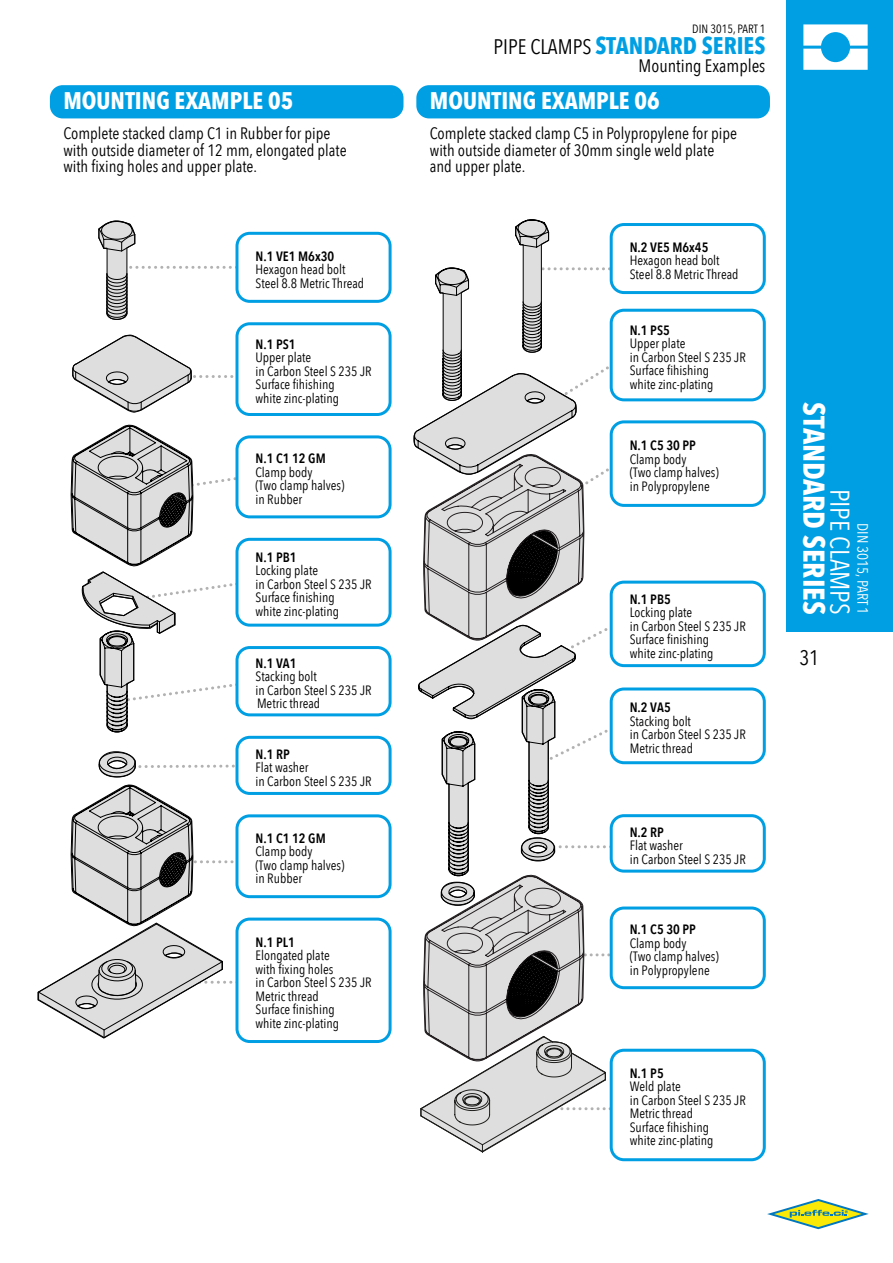
<style>
.page{position:relative;width:893px;height:1263px;background:#fff}
.page>*{position:absolute;margin:0;border:0;box-sizing:border-box;transform-origin:0 0}
.t1{font:700 30px "Avenir Next Condensed";color:#fff}
.t2{font:27px "Avenir Next Condensed";color:#fff}
.t3{font:700 24px "Avenir Next Condensed";color:#fff}
.t4{font:700 24px "Avenir Next Condensed";color:#009fe3}
.t5{font:21px "Avenir Next Condensed";color:#000}
.t6{font:18px "Avenir Next Condensed";color:#000}
.t7{font:16.5px/16.5px "Avenir Next Condensed";color:#000}
.t8{font:15px "Avenir Next Condensed";color:#fff}
.t9{font:13.5px/13.5px "Avenir Next Condensed";color:#000}
.t10{font:600 13.5px "Avenir Next Condensed";color:#000}
.t11{font:12px "Avenir Next Condensed";color:#000}
.s1{font-weight:400;font-size:21px;color:#000}
</style>
<div class="page">
<div style="left:787px;top:0;width:106px;height:631px;background:#009fe3"></div>
<svg style="left:803px;top:24px;width:65px;height:46px"></svg>
<svg style="left:767px;top:1199px;width:102px;height:31px"></svg>
<svg style="left:98px;top:220px;width:134px;height:100px"></svg>
<svg style="left:72px;top:334px;width:162px;height:78px"></svg>
<svg style="left:70px;top:424px;width:180px;height:309px"></svg>
<svg style="left:37px;top:751px;width:205px;height:288px"></svg>
<svg style="left:413px;top:219px;width:206px;height:933px"></svg>
<div style="left:50px;top:85px;width:353px;height:33px;background:#009fe3;border-radius:13px"></div>
<div style="left:416px;top:85px;width:354px;height:33px;background:#009fe3;border-radius:13px"></div>
<div style="left:235px;top:232px;width:157px;height:71px;border:3px solid #009fe3;border-radius:13px"></div>
<div style="left:611px;top:224px;width:153px;height:69px;background:#fff;border-radius:13px"></div>
<div style="left:610px;top:223px;width:156px;height:71px;border:3px solid #009fe3;border-radius:13px"></div>
<div style="left:611px;top:310px;width:153px;height:90px;background:#fff;border-radius:13px"></div>
<div style="left:610px;top:309px;width:156px;height:92px;border:3px solid #009fe3;border-radius:13px"></div>
<div style="left:611px;top:422px;width:153px;height:83px;background:#fff;border-radius:13px"></div>
<div style="left:610px;top:420px;width:156px;height:87px;border:3px solid #009fe3;border-radius:13px"></div>
<div style="left:611px;top:582px;width:153px;height:84px;background:#fff;border-radius:13px"></div>
<div style="left:610px;top:581px;width:156px;height:86px;border:3px solid #009fe3;border-radius:13px"></div>
<div style="left:611px;top:689px;width:153px;height:74px;background:#fff;border-radius:13px"></div>
<div style="left:610px;top:687px;width:156px;height:77px;border:3px solid #009fe3;border-radius:13px"></div>
<div style="left:611px;top:816px;width:153px;height:55px;background:#fff;border-radius:13px"></div>
<div style="left:610px;top:814px;width:156px;height:59px;border:3px solid #009fe3;border-radius:13px"></div>
<div style="left:611px;top:908px;width:153px;height:80px;background:#fff;border-radius:13px"></div>
<div style="left:610px;top:906px;width:156px;height:83px;border:3px solid #009fe3;border-radius:13px"></div>
<div style="left:611px;top:1050px;width:153px;height:110px;background:#fff;border-radius:13px"></div>
<div style="left:610px;top:1049px;width:156px;height:112px;border:3px solid #009fe3;border-radius:13px"></div>
<div style="left:235px;top:322px;width:157px;height:94px;border:3px solid #009fe3;border-radius:13px"></div>
<div style="left:237px;top:437px;width:153px;height:80px;background:#fff;border-radius:13px"></div>
<div style="left:235px;top:435px;width:157px;height:83px;border:3px solid #009fe3;border-radius:13px"></div>
<div style="left:237px;top:539px;width:153px;height:86px;background:#fff;border-radius:13px"></div>
<div style="left:235px;top:538px;width:157px;height:89px;border:3px solid #009fe3;border-radius:13px"></div>
<div style="left:237px;top:647px;width:153px;height:68px;background:#fff;border-radius:13px"></div>
<div style="left:235px;top:646px;width:157px;height:70px;border:3px solid #009fe3;border-radius:13px"></div>
<div style="left:237px;top:737px;width:153px;height:56px;background:#fff;border-radius:13px"></div>
<div style="left:235px;top:736px;width:157px;height:59px;border:3px solid #009fe3;border-radius:13px"></div>
<div style="left:237px;top:816px;width:153px;height:81px;background:#fff;border-radius:13px"></div>
<div style="left:235px;top:814px;width:157px;height:84px;border:3px solid #009fe3;border-radius:13px"></div>
<div style="left:237px;top:919px;width:153px;height:122px;background:#fff;border-radius:13px"></div>
<div style="left:235px;top:917px;width:157px;height:126px;border:3px solid #009fe3;border-radius:13px"></div>
<h3 class="t3" style="left:63px;top:86px;width:231px">MOUNTING EXAMPLE 05</h3>
<p class="t7" style="left:63px;top:124px;width:285px">Complete stacked clamp C1 in Rubber for pipe with outside diameter of 12 mm, elongated plate with fixing holes and upper plate.</p>
<p class="t10" style="left:255px;top:244px;width:80px">N.1 VE1 M6x30</p>
<p class="t9" style="left:255px;top:262px;width:110px">Hexagon head bolt<br>Steel 8.8 Metric Thread</p>
<p class="t10" style="left:255px;top:332px;width:42px">N.1 PS1</p>
<p class="t9" style="left:255px;top:350px;width:118px">Upper plate<br>in Carbon Steel S 235 JR<br>Surface fihishing<br>white zinc-plating</p>
<p class="t10" style="left:255px;top:447px;width:72px">N.1 C1 12 GM</p>
<p class="t9" style="left:255px;top:465px;width:91px">Clamp body<br>(Two clamp halves) in Rubber</p>
<p class="t10" style="left:255px;top:546px;width:43px">N.1 PB1</p>
<p class="t9" style="left:255px;top:563px;width:118px">Locking plate<br>in Carbon Steel S 235 JR<br>Surface finishing<br>white zinc-plating</p>
<p class="t10" style="left:255px;top:651px;width:43px">N.1 VA1</p>
<p class="t9" style="left:255px;top:669px;width:118px">Stacking bolt<br>in Carbon Steel S 235 JR<br>Metric thread</p>
<p class="t10" style="left:255px;top:742px;width:36px">N.1 RP</p>
<p class="t9" style="left:255px;top:760px;width:118px">Flat washer<br>in Carbon Steel S 235 JR</p>
<p class="t10" style="left:255px;top:826px;width:72px">N.1 C1 12 GM</p>
<p class="t9" style="left:255px;top:844px;width:91px">Clamp body<br>(Two clamp halves) in Rubber</p>
<p class="t10" style="left:255px;top:930px;width:41px">N.1 PL1</p>
<p class="t9" style="left:255px;top:948px;width:118px">Elongated plate<br>with fixing holes<br>in Carbon Steel S 235 JR<br>Metric thread<br>Surface finishing<br>white zinc-plating</p>
<p class="t11" style="left:692px;top:19px;width:75px">DIN 3015, PART 1</p>
<h3 class="t4" style="left:494px;top:31px;width:273px"><span class="s1">PIPE CLAMPS</span> STANDARD SERIES</h3>
<h3 class="t6" style="left:639px;top:51px;width:128px">Mounting Examples</h3>
<h3 class="t3" style="left:430px;top:86px;width:231px">MOUNTING EXAMPLE 06</h3>
<p class="t7" style="left:430px;top:124px;width:309px">Complete stacked clamp C5 in Polypropylene for pipe with outside diameter of 30mm single weld plate and upper plate.</p>
<p class="t10" style="left:630px;top:235px;width:80px">N.2 VE5 M6x45</p>
<p class="t9" style="left:630px;top:253px;width:110px">Hexagon head bolt<br>Steel 8.8 Metric Thread</p>
<p class="t10" style="left:630px;top:318px;width:42px">N.1 PS5</p>
<p class="t9" style="left:630px;top:336px;width:118px">Upper plate<br>in Carbon Steel S 235 JR<br>Surface fihishing<br>white zinc-plating</p>
<p class="t10" style="left:630px;top:434px;width:68px">N.1 C5 30 PP</p>
<p class="t9" style="left:630px;top:451px;width:91px">Clamp body<br>(Two clamp halves) in Polypropylene</p>
<p class="t10" style="left:630px;top:587px;width:43px">N.1 PB5</p>
<p class="t9" style="left:630px;top:605px;width:118px">Locking plate<br>in Carbon Steel S 235 JR<br>Surface finishing<br>white zinc-plating</p>
<p class="t10" style="left:630px;top:696px;width:43px">N.2 VA5</p>
<p class="t9" style="left:630px;top:714px;width:118px">Stacking bolt<br>in Carbon Steel S 235 JR<br>Metric thread</p>
<p class="t10" style="left:630px;top:820px;width:36px">N.2 RP</p>
<p class="t9" style="left:630px;top:838px;width:118px">Flat washer<br>in Carbon Steel S 235 JR</p>
<p class="t10" style="left:630px;top:918px;width:68px">N.1 C5 30 PP</p>
<p class="t9" style="left:630px;top:936px;width:91px">Clamp body<br>(Two clamp halves) in Polypropylene</p>
<h1 class="t1" style="left:832px;top:402px;width:214px;rotate:90deg">STANDARD SERIES</h1>
<h2 class="t2" style="left:863px;top:489px;width:127px;rotate:90deg">PIPE CLAMPS</h2>
<p class="t8" style="left:875px;top:523px;width:93px;rotate:90deg">DIN 3015, PART 1</p>
<h3 class="t5" style="left:799px;top:639px;width:21px">31</h3>
<p class="t10" style="left:630px;top:1061px;width:36px">N.1 P5</p>
<p class="t9" style="left:630px;top:1079px;width:118px">Weld plate<br>in Carbon Steel S 235 JR<br>Metric thread<br>Surface fihishing<br>white zinc-plating</p>
</div>
